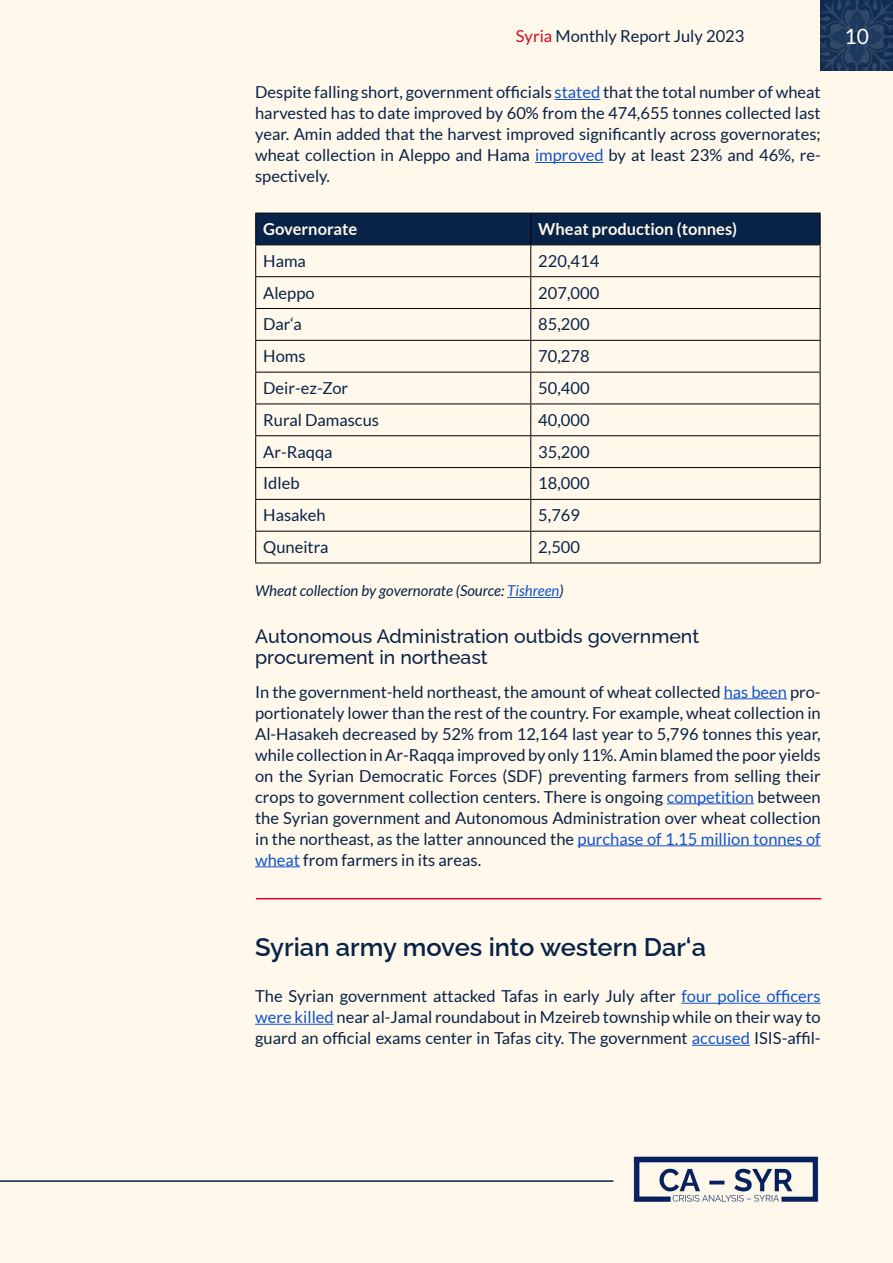
<style>
.page{position:relative;width:893px;height:1263px;background:#fff8eb}
.page>*{position:absolute;margin:0;border:0;box-sizing:border-box;transform-origin:0 0}
.t1{font:600 25.5px "Raleway";color:#082348}
.t2{font:21px "Lato";color:#fff}
.t3{font:500 19.5px/21px "Raleway";color:#082348}
.t4{font:16.5px/21px "Lato";color:#082348;text-align:justify}
.t5{font:700 16.5px "Lato";color:#fff8eb}
.t6{font:italic 15px "Lato";color:#082348}
.s1{color:#d70926}
.s2{color:#15c}
</style>
<div class="page">
<svg style="left:821px;top:0;width:72px;height:71px;background:#1f3a5c"></svg>
<hr style="left:0;top:1180px;width:613px;height:2px;background:#082348">
<img style="left:633px;top:1156px;width:186px;height:46px">
<hr style="left:555px;top:99px;width:45px;height:1px;background:#15c">
<hr style="left:535px;top:162px;width:69px;height:1px;background:#15c">
<hr style="left:507px;top:597px;width:52px;height:1px;background:#15c">
<hr style="left:724px;top:698px;width:63px;height:1px;background:#15c">
<hr style="left:667px;top:803px;width:87px;height:1px;background:#15c">
<hr style="left:578px;top:845px;width:243px;height:1px;background:#15c">
<hr style="left:255px;top:866px;width:45px;height:1px;background:#15c">
<hr style="left:681px;top:1003px;width:140px;height:1px;background:#15c">
<hr style="left:255px;top:1024px;width:79px;height:1px;background:#15c">
<hr style="left:692px;top:1045px;width:58px;height:1px;background:#15c">
<hr style="left:256px;top:898px;width:565px;height:1px;background:#d70926">
<div style="left:256px;top:214px;width:564px;height:30px;background:#082348"></div>
<svg style="left:256px;top:245px;width:564px;height:317px"></svg>
<hr style="left:255px;top:214px;width:1px;height:30px;background:#000">
<hr style="left:255px;top:213px;width:276px;height:1px;background:#000">
<hr style="left:531px;top:213px;width:290px;height:1px;background:#000">
<hr style="left:255px;top:245px;width:1px;height:31px;background:#000">
<hr style="left:255px;top:277px;width:1px;height:31px;background:#000">
<hr style="left:255px;top:309px;width:1px;height:31px;background:#000">
<hr style="left:255px;top:341px;width:1px;height:31px;background:#000">
<hr style="left:255px;top:373px;width:1px;height:30px;background:#000">
<hr style="left:255px;top:404px;width:1px;height:31px;background:#000">
<hr style="left:255px;top:436px;width:1px;height:31px;background:#000">
<hr style="left:255px;top:468px;width:1px;height:31px;background:#000">
<hr style="left:255px;top:500px;width:1px;height:31px;background:#000">
<hr style="left:255px;top:532px;width:1px;height:30px;background:#000">
<hr style="left:255px;top:244px;width:276px;height:1px;background:#000">
<hr style="left:531px;top:244px;width:290px;height:1px;background:#000">
<hr style="left:255px;top:276px;width:276px;height:1px;background:#000">
<hr style="left:531px;top:276px;width:290px;height:1px;background:#000">
<hr style="left:255px;top:308px;width:276px;height:1px;background:#000">
<hr style="left:531px;top:308px;width:290px;height:1px;background:#000">
<hr style="left:255px;top:340px;width:276px;height:1px;background:#000">
<hr style="left:531px;top:340px;width:290px;height:1px;background:#000">
<hr style="left:255px;top:372px;width:276px;height:1px;background:#000">
<hr style="left:531px;top:372px;width:290px;height:1px;background:#000">
<hr style="left:255px;top:403px;width:276px;height:1px;background:#000">
<hr style="left:531px;top:403px;width:290px;height:1px;background:#000">
<hr style="left:255px;top:435px;width:276px;height:1px;background:#000">
<hr style="left:531px;top:435px;width:290px;height:1px;background:#000">
<hr style="left:255px;top:467px;width:276px;height:1px;background:#000">
<hr style="left:531px;top:467px;width:290px;height:1px;background:#000">
<hr style="left:255px;top:499px;width:276px;height:1px;background:#000">
<hr style="left:531px;top:499px;width:290px;height:1px;background:#000">
<hr style="left:255px;top:531px;width:276px;height:1px;background:#000">
<hr style="left:531px;top:531px;width:290px;height:1px;background:#000">
<hr style="left:255px;top:562px;width:276px;height:1px;background:#000">
<hr style="left:531px;top:562px;width:290px;height:1px;background:#000">
<hr style="left:530px;top:214px;width:1px;height:30px;background:#000">
<hr style="left:820px;top:214px;width:1px;height:30px;background:#000">
<hr style="left:530px;top:245px;width:1px;height:31px;background:#000">
<hr style="left:820px;top:245px;width:1px;height:31px;background:#000">
<hr style="left:530px;top:277px;width:1px;height:31px;background:#000">
<hr style="left:820px;top:277px;width:1px;height:31px;background:#000">
<hr style="left:530px;top:309px;width:1px;height:31px;background:#000">
<hr style="left:820px;top:309px;width:1px;height:31px;background:#000">
<hr style="left:530px;top:341px;width:1px;height:31px;background:#000">
<hr style="left:820px;top:341px;width:1px;height:31px;background:#000">
<hr style="left:530px;top:373px;width:1px;height:30px;background:#000">
<hr style="left:820px;top:373px;width:1px;height:30px;background:#000">
<hr style="left:530px;top:404px;width:1px;height:31px;background:#000">
<hr style="left:820px;top:404px;width:1px;height:31px;background:#000">
<hr style="left:530px;top:436px;width:1px;height:31px;background:#000">
<hr style="left:820px;top:436px;width:1px;height:31px;background:#000">
<hr style="left:530px;top:468px;width:1px;height:31px;background:#000">
<hr style="left:820px;top:468px;width:1px;height:31px;background:#000">
<hr style="left:530px;top:500px;width:1px;height:31px;background:#000">
<hr style="left:820px;top:500px;width:1px;height:31px;background:#000">
<hr style="left:530px;top:532px;width:1px;height:30px;background:#000">
<hr style="left:820px;top:532px;width:1px;height:30px;background:#000">
<p class="t4" style="left:516px;top:25px;width:230px"><span class="s1">Syria</span> Monthly Report July 2023</p>
<p class="t2" style="left:844px;top:25px;width:26px">10</p>
<p class="t4" style="left:255px;top:82px;width:567px">Despite falling short, government officials <span class="s2">stated</span> that the total number of wheat harvested has to date improved by 60% from the 474,655 tonnes collected last year. Amin added that the harvest improved significantly across governorates; wheat collection in Aleppo and Hama <span class="s2">improved</span> by at least 23% and 46%, re&shy;spectively.</p>
<p class="t5" style="left:263px;top:219px;width:96px">Governorate</p>
<p class="t5" style="left:538px;top:219px;width:200px">Wheat production (tonnes)</p>
<p class="t4" style="left:263px;top:250px;width:44px">Hama</p>
<p class="t4" style="left:538px;top:250px;width:62px">220,414</p>
<p class="t4" style="left:263px;top:282px;width:53px">Aleppo</p>
<p class="t4" style="left:538px;top:282px;width:62px">207,000</p>
<p class="t4" style="left:263px;top:314px;width:40px">Dar‘a</p>
<p class="t4" style="left:538px;top:314px;width:53px">85,200</p>
<p class="t4" style="left:263px;top:346px;width:44px">Homs</p>
<p class="t4" style="left:538px;top:346px;width:53px">70,278</p>
<p class="t4" style="left:263px;top:377px;width:87px">Deir-ez-Zor</p>
<p class="t4" style="left:538px;top:377px;width:53px">50,400</p>
<p class="t4" style="left:263px;top:409px;width:117px">Rural Damascus</p>
<p class="t4" style="left:538px;top:409px;width:53px">40,000</p>
<p class="t4" style="left:263px;top:441px;width:71px">Ar-Raqqa</p>
<p class="t4" style="left:538px;top:441px;width:53px">35,200</p>
<p class="t4" style="left:263px;top:473px;width:38px">Idleb</p>
<p class="t4" style="left:538px;top:473px;width:53px">18,000</p>
<p class="t4" style="left:263px;top:505px;width:64px">Hasakeh</p>
<p class="t4" style="left:538px;top:505px;width:43px">5,769</p>
<p class="t4" style="left:263px;top:536px;width:67px">Quneitra</p>
<p class="t4" style="left:538px;top:536px;width:43px">2,500</p>
<p class="t6" style="left:255px;top:583px;width:310px">Wheat collection by governorate (Source: <span class="s2">Tishreen</span>)</p>
<p class="t3" style="left:255px;top:623px;width:446px">Autonomous Administration outbids government procurement in northeast</p>
<p class="t4" style="left:255px;top:681px;width:567px">In the government-held northeast, the amount of wheat collected <span class="s2">has been</span> pro&shy;portionately lower than the rest of the country. For example, wheat collection in Al-Hasakeh decreased by 52% from 12,164 last year to 5,796 tonnes this year, while collection in Ar-Raqqa improved by only 11%. Amin blamed the poor yields on the Syrian Democratic Forces (SDF) preventing farmers from selling their crops to government collection centers. There is ongoing <span class="s2">competition</span> between the Syrian government and Autonomous Administration over wheat collection in the northeast, as the latter announced the <span class="s2">purchase of 1.15 million tonnes of wheat</span> from farmers in its areas.</p>
<h1 class="t1" style="left:255px;top:926px;width:452px">Syrian army moves into western Dar‘a</h1>
<p class="t4" style="left:255px;top:985px;width:567px">The Syrian government attacked Tafas in early July after <span class="s2">four police officers were killed</span> near al-Jamal roundabout in Mzeireb township while on their way to guard an official exams center in Tafas city. The government <span class="s2">accused</span> ISIS-affil-</p>
</div>
